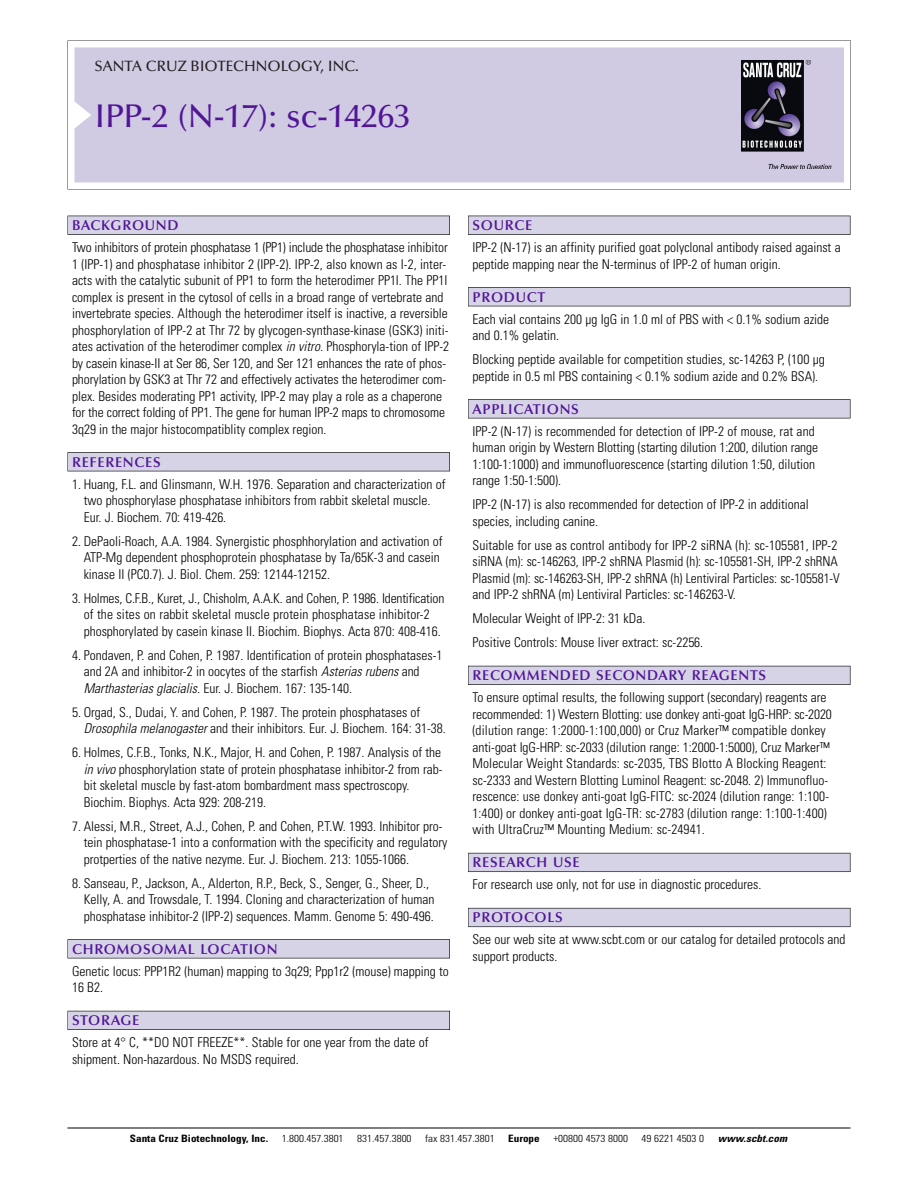
<style>
.page{position:relative;width:918px;height:1188px;background:#fff}
.page>*{position:absolute;margin:0;border:0;box-sizing:border-box;transform-origin:0 0}
.t1{font:500 33px "Optima";color:#511695}
.t2{font:500 15px "Optima";color:#231f20}
.t3{font:600 14.25px "Optima";letter-spacing:.05em;color:#511695}
.t4{font:300 condensed 13.5px/16.5px "Univers";color:#000}
.t5{font:300 condensed 10.2px "Univers";color:#000;scale:1.1 1}
.t6{font:700 condensed 10.2px "Univers";color:#000;scale:1.1 1}
.t7{font:italic 700 condensed 10.2px "Univers";letter-spacing:.005em;color:#000;scale:1.1 1}
.s1{font-style:italic}
</style>
<div class="page">
<svg style="left:68px;top:40px;width:783px;height:149px"></svg>
<div style="left:74px;top:47px;width:770px;height:135px;background:#d1cae3"></div>
<img style="left:741px;top:60px;width:90px;height:108px">
<div style="left:68px;top:216px;width:382px;height:19px;background:#525155"></div>
<div style="left:68px;top:216px;width:381px;height:18px;background:#d7d3e7"></div>
<div style="left:68px;top:452px;width:382px;height:19px;background:#525155"></div>
<div style="left:68px;top:453px;width:381px;height:18px;background:#d7d3e7"></div>
<div style="left:68px;top:939px;width:382px;height:19px;background:#545357"></div>
<div style="left:68px;top:940px;width:381px;height:18px;background:#d7d3e7"></div>
<div style="left:68px;top:1011px;width:382px;height:19px;background:#54535a"></div>
<div style="left:68px;top:1011px;width:381px;height:18px;background:#d7d3e7"></div>
<div style="left:468px;top:216px;width:382px;height:19px;background:#525155"></div>
<div style="left:468px;top:216px;width:382px;height:18px;background:#d7d3e7"></div>
<div style="left:468px;top:287px;width:382px;height:19px;background:#525155"></div>
<div style="left:468px;top:288px;width:382px;height:18px;background:#d7d3e7"></div>
<div style="left:468px;top:399px;width:382px;height:19px;background:#545357"></div>
<div style="left:468px;top:400px;width:382px;height:18px;background:#d7d3e7"></div>
<div style="left:468px;top:666px;width:382px;height:19px;background:#54535a"></div>
<div style="left:468px;top:666px;width:382px;height:18px;background:#d7d3e7"></div>
<div style="left:468px;top:853px;width:382px;height:19px;background:#5b5a62"></div>
<div style="left:468px;top:853px;width:382px;height:18px;background:#d7d3e7"></div>
<div style="left:468px;top:908px;width:382px;height:19px;background:#66646e"></div>
<div style="left:468px;top:908px;width:382px;height:18px;background:#d7d3e7"></div>
<hr style="left:68px;top:1128px;width:782px;height:1px;background:#000">
<p class="t2" style="left:94px;top:61px;width:266px">SANTA CRUZ BIOTECHNOLOGY, INC.</p>
<h1 class="t1" style="left:94px;top:103px;width:318px">IPP-2 (N-17): sc-14263</h1>
<p class="t3" style="left:72px;top:219px;width:108px">BACKGROUND</p>
<p class="t4" style="left:72px;top:240px;width:379px">Two inhibitors of protein phosphatase 1 (PP1) include the phosphatase inhibitor 1 (IPP-1) and phosphatase inhibitor 2 (IPP-2). IPP-2, also known as I-2, inter&shy;acts with the catalytic subunit of PP1 to form the heterodimer PP1I. The PP1I complex is present in the cytosol of cells in a broad range of vertebrate and invertebrate species. Although the heterodimer itself is inactive, a reversible phosphorylation of IPP-2 at Thr 72 by glycogen-synthase-kinase (GSK3) initi&shy;ates activation of the heterodimer complex <span class="s1">in vitro.</span> Phosphoryla-tion of IPP-2 by casein kinase-II at Ser 86, Ser 120, and Ser 121 enhances the rate of phos&shy;phorylation by GSK3 at Thr 72 and effectively activates the heterodimer com&shy;plex. Besides moderating PP1 activity, IPP-2 may play a role as a chaperone for the correct folding of PP1. The gene for human IPP-2 maps to chromosome 3q29 in the major histocompatiblity complex region.</p>
<p class="t3" style="left:72px;top:456px;width:90px">REFERENCES</p>
<p class="t4" style="left:84px;top:477px;width:363px;text-indent:-12px">1. Huang, F.L. and Glinsmann, W.H. 1976. Separation and characterization of two phosphorylase phosphatase inhibitors from rabbit skeletal muscle.<br>Eur. J. Biochem. 70: 419-426.</p>
<p class="t4" style="left:84px;top:534px;width:360px;text-indent:-12px">2. DePaoli-Roach, A.A. 1984. Synergistic phosphhorylation and activation of<br>ATP-Mg dependent phosphoprotein phosphatase by Ta/65K-3 and casein kinase II (PC0.7). J. Biol. Chem. 259: 12144-12152.</p>
<p class="t4" style="left:72px;top:591px;width:374px;text-align:center">3. Holmes, C.F.B., Kuret, J., Chisholm, A.A.K. and Cohen, P. 1986. Identification of the sites on rabbit skeletal muscle protein phosphatase inhibitor-2 phosphorylated by casein kinase II. Biochim. Biophys. Acta 870: 408-416.</p>
<p class="t4" style="left:84px;top:648px;width:360px;text-indent:-12px">4. Pondaven, P. and Cohen, P. 1987. Identification of protein phosphatases-1 and 2A and inhibitor-2 in oocytes of the starfish <span class="s1">Asterias rubens</span> and<br><span class="s1">Marthasterias glacialis.</span> Eur. J. Biochem. 167: 135-140.</p>
<p class="t4" style="left:84px;top:705px;width:364px;text-indent:-12px">5. Orgad, S., Dudai, Y. and Cohen, P. 1987. The protein phosphatases of<br><span class="s1">Drosophila melanogaster</span> and their inhibitors. Eur. J. Biochem. 164: 31-38.</p>
<p class="t4" style="left:84px;top:745px;width:361px;text-indent:-12px">6. Holmes, C.F.B., Tonks, N.K., Major, H. and Cohen, P. 1987. Analysis of the <span class="s1">in vivo</span> phosphorylation state of protein phosphatase inhibitor-2 from rab&shy;bit skeletal muscle by fast-atom bombardment mass spectroscopy.<br>Biochim. Biophys. Acta 929: 208-219.</p>
<p class="t4" style="left:84px;top:819px;width:365px;text-indent:-12px">7. Alessi, M.R., Street, A.J., Cohen, P. and Cohen, P.T.W. 1993. Inhibitor pro&shy;tein phosphatase-1 into a conformation with the specificity and regulatory protperties of the native nezyme. Eur. J. Biochem. 213: 1055-1066.</p>
<p class="t4" style="left:84px;top:876px;width:352px;text-indent:-12px">8. Sanseau, P., Jackson, A., Alderton, R.P., Beck, S., Senger, G., Sheer, D.,<br>Kelly, A. and Trowsdale, T. 1994. Cloning and characterization of human phosphatase inhibitor-2 (IPP-2) sequences. Mamm. Genome 5: 490-496.</p>
<p class="t3" style="left:72px;top:943px;width:207px">CHROMOSOMAL LOCATION</p>
<p class="t4" style="left:72px;top:964px;width:378px">Genetic locus: PPP1R2 (human) mapping to 3q29; Ppp1r2 (mouse) mapping to<br>16 B2.</p>
<p class="t3" style="left:72px;top:1015px;width:69px">STORAGE</p>
<p class="t4" style="left:72px;top:1035px;width:358px">Store at 4° C, **DO NOT FREEZE**. Stable for one year from the date of shipment. Non-hazardous. No MSDS required.</p>
<p class="t3" style="left:473px;top:219px;width:61px">SOURCE</p>
<p class="t4" style="left:473px;top:240px;width:370px">IPP-2 (N-17) is an affinity purified goat polyclonal antibody raised against a peptide mapping near the N-terminus of IPP-2 of human origin.</p>
<p class="t3" style="left:473px;top:291px;width:74px">PRODUCT</p>
<p class="t4" style="left:473px;top:312px;width:358px">Each vial contains 200 µg IgG in 1.0 ml of PBS with &lt; 0.1% sodium azide and 0.1% gelatin.</p>
<p class="t4" style="left:473px;top:352px;width:354px">Blocking peptide available for competition studies, sc-14263 P, (100 µg peptide in 0.5 ml PBS containing &lt; 0.1% sodium azide and 0.2% BSA).</p>
<p class="t3" style="left:473px;top:403px;width:108px">APPLICATIONS</p>
<p class="t4" style="left:473px;top:424px;width:347px">IPP-2 (N-17) is recommended for detection of IPP-2 of mouse, rat and human origin by Western Blotting (starting dilution 1:200, dilution range 1:100-1:1000) and immunofluorescence (starting dilution 1:50, dilution range 1:50-1:500).</p>
<p class="t4" style="left:473px;top:497px;width:338px">IPP-2 (N-17) is also recommended for detection of IPP-2 in additional species, including canine.</p>
<p class="t4" style="left:473px;top:538px;width:369px">Suitable for use as control antibody for IPP-2 siRNA (h): sc-105581, IPP-2 siRNA (m): sc-146263, IPP-2 shRNA Plasmid (h): sc-105581-SH, IPP-2 shRNA Plasmid (m): sc-146263-SH, IPP-2 shRNA (h) Lentiviral Particles: sc-105581-V and IPP-2 shRNA (m) Lentiviral Particles: sc-146263-V.</p>
<p class="t4" style="left:473px;top:608px;width:232px;line-height:24px">Molecular Weight of IPP-2: 31 kDa.<br>Positive Controls: Mouse liver extract: sc-2256.</p>
<p class="t3" style="left:473px;top:670px;width:295px">RECOMMENDED SECONDARY REAGENTS</p>
<p class="t4" style="left:473px;top:690px;width:361px">To ensure optimal results, the following support (secondary) reagents are recommended: 1) Western Blotting: use donkey anti-goat IgG-HRP: sc-2020 (dilution range: 1:2000-1:100,000) or Cruz Marker™ compatible donkey anti-goat IgG-HRP: sc-2033 (dilution range: 1:2000-1:5000), Cruz Marker™ Molecular Weight Standards: sc-2035, TBS Blotto A Blocking Reagent: sc-2333 and Western Blotting Luminol Reagent: sc-2048. 2) Immunofluo&shy;rescence: use donkey anti-goat IgG-FITC: sc-2024 (dilution range: 1:100- 1:400) or donkey anti-goat IgG-TR: sc-2783 (dilution range: 1:100-1:400) with UltraCruz™ Mounting Medium: sc-24941.</p>
<p class="t3" style="left:473px;top:857px;width:109px">RESEARCH USE</p>
<p class="t4" style="left:473px;top:877px;width:290px">For research use only, not for use in diagnostic procedures.</p>
<p class="t3" style="left:473px;top:912px;width:92px">PROTOCOLS</p>
<p class="t4" style="left:473px;top:932px;width:375px">See our web site at www.scbt.com or our catalog for detailed protocols and support products.</p>
<p class="t6" style="left:130px;top:1135px;width:127px">Santa Cruz Biotechnology, Inc.</p>
<p class="t5" style="left:282px;top:1135px;width:58px">1.800.457.3801</p>
<p class="t5" style="left:357px;top:1135px;width:51px">831.457.3800</p>
<p class="t5" style="left:425px;top:1135px;width:65px">fax 831.457.3801</p>
<p class="t6" style="left:508px;top:1135px;width:30px">Europe</p>
<p class="t5" style="left:553px;top:1135px;width:69px">+00800 4573 8000</p>
<p class="t5" style="left:642px;top:1135px;width:58px">49 6221 4503 0</p>
<p class="t7" style="left:718px;top:1135px;width:64px">www.scbt.com</p>
</div>
